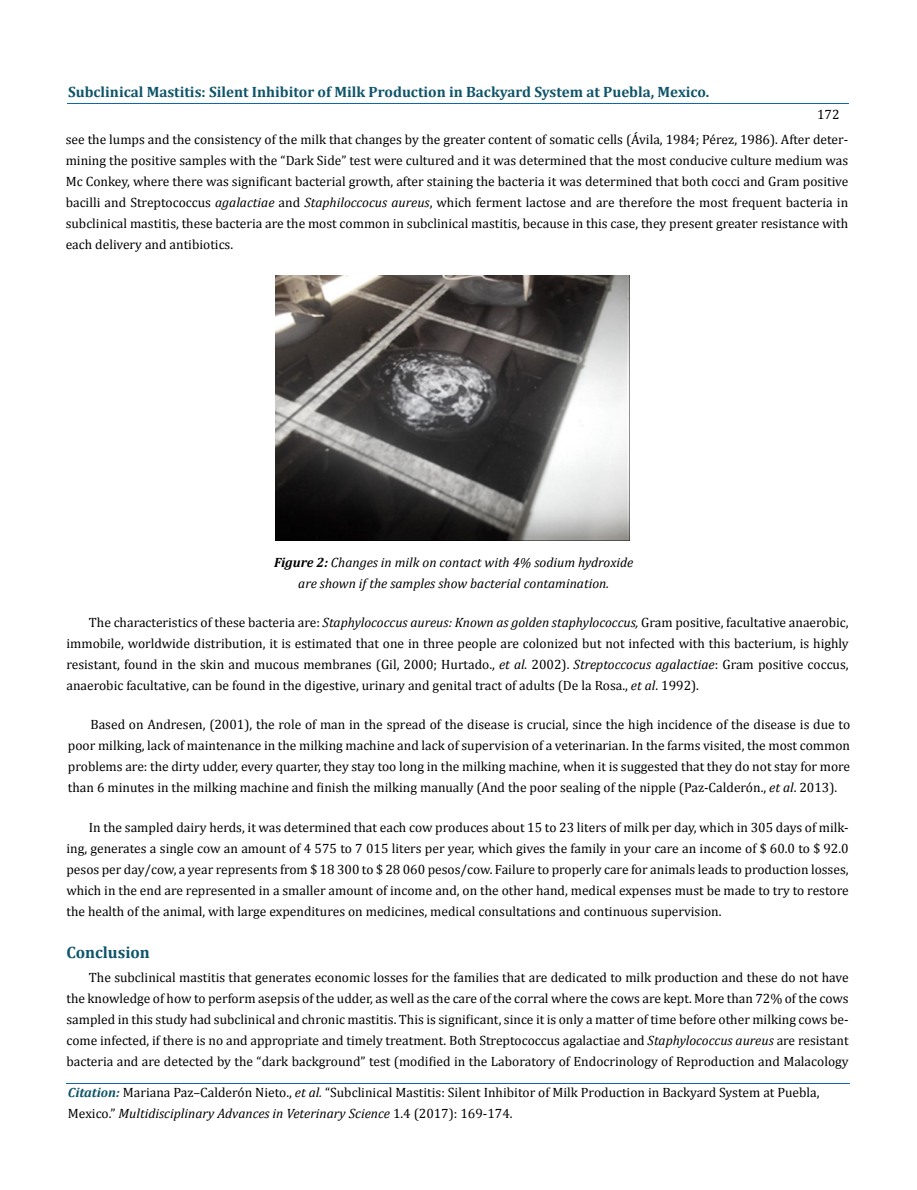
<style>
.page{position:relative;width:917px;height:1190px;background:#fff}
.page>*{position:absolute;margin:0;border:0;box-sizing:border-box;transform-origin:0 0}
.t1{font:700 16.5px "Cambria";color:#0e546a}
.t2{font:700 15px "Cambria";color:#0e546a}
.t3{font:13.5px/21px "Cambria";color:#000;text-align:justify}
.t4{font:italic 13.5px/21px "Cambria";color:#000;text-align:center}
.s1{font-style:italic}
.s2{font-weight:700}
.s3{font-weight:700;font-style:italic;font-size:13.35px;color:#0e546a}
</style>
<div class="page">
<hr style="left:66px;top:1083px;width:783px;height:1px;background:#0d66b1">
<hr style="left:67px;top:103px;width:782px;height:1px;background:#0d66b1">
<img style="left:275px;top:275px;width:354px;height:265px">
<p class="t2" style="left:68px;top:83px;width:643px">Subclinical Mastitis: Silent Inhibitor of Milk Production in Backyard System at Puebla, Mexico.</p>
<p class="t3" style="left:817px;top:104px;width:24px">172</p>
<p class="t3" style="left:66px;top:129px;width:784px">see the lumps and the consistency of the milk that changes by the greater content of somatic cells (Ávila, 1984; Pérez, 1986). After deter&shy;mining the positive samples with the “Dark Side” test were cultured and it was determined that the most conducive culture medium was Mc Conkey, where there was significant bacterial growth, after staining the bacteria it was determined that both cocci and Gram positive bacilli and Streptococcus <span class="s1">agalactiae</span> and <span class="s1">Staphiloccocus aureus</span>, which ferment lactose and are therefore the most frequent bacteria in subclinical mastitis, these bacteria are the most common in subclinical mastitis, because in this case, they present greater resistance with each delivery and antibiotics.</p>
<p class="t4" style="left:274px;top:551px;width:361px"><span class="s2">Figure 2:</span> Changes in milk on contact with 4% sodium hydroxide are shown if the samples show bacterial contamination.</p>
<p class="t3" style="left:66px;top:611px;width:783px;text-indent:23px">The characteristics of these bacteria are: <span class="s1">Staphylococcus aureus: Known as golden staphylococcus,</span> Gram positive, facultative anaerobic, immobile, worldwide distribution, it is estimated that one in three people are colonized but not infected with this bacterium, is highly resistant, found in the skin and mucous membranes (Gil, 2000; Hurtado., <span class="s1">et al.</span> 2002). <span class="s1">Streptoccocus agalactiae</span>: Gram positive coccus, anaerobic facultative, can be found in the digestive, urinary and genital tract of adults (De la Rosa., <span class="s1">et al</span>. 1992).</p>
<p class="t3" style="left:68px;top:713px;width:783px;text-indent:23px">Based on Andresen, (2001), the role of man in the spread of the disease is crucial, since the high incidence of the disease is due to poor milking, lack of maintenance in the milking machine and lack of supervision of a veterinarian. In the farms visited, the most common problems are: the dirty udder, every quarter, they stay too long in the milking machine, when it is suggested that they do not stay for more than 6 minutes in the milking machine and finish the milking manually (And the poor sealing of the nipple (Paz-Calderón., <span class="s1">et al</span>. 2013).</p>
<p class="t3" style="left:66px;top:817px;width:783px;text-indent:23px">In the sampled dairy herds, it was determined that each cow produces about 15 to 23 liters of milk per day, which in 305 days of milk&shy;ing, generates a single cow an amount of 4 575 to 7 015 liters per year, which gives the family in your care an income of $ 60.0 to $ 92.0 pesos per day/cow, a year represents from $ 18 300 to $ 28 060 pesos/cow. Failure to properly care for animals leads to production losses, which in the end are represented in a smaller amount of income and, on the other hand, medical expenses must be made to try to restore the health of the animal, with large expenditures on medicines, medical consultations and continuous supervision.</p>
<p class="t1" style="left:66px;top:942px;width:85px">Conclusion</p>
<p class="t3" style="left:66px;top:967px;width:783px;text-indent:23px">The subclinical mastitis that generates economic losses for the families that are dedicated to milk production and these do not have the knowledge of how to perform asepsis of the udder, as well as the care of the corral where the cows are kept. More than 72% of the cows sampled in this study had subclinical and chronic mastitis. This is significant, since it is only a matter of time before other milking cows be&shy;come infected, if there is no and appropriate and timely treatment. Both Streptococcus agalactiae and <span class="s1">Staphylococcus aureus</span> are resistant bacteria and are detected by the “dark background” test (modified in the Laboratory of Endocrinology of Reproduction and Malacology</p>
<p class="t3" style="left:68px;top:1081px;width:753px"><span class="s3">Citation:</span> Mariana Paz–Calderón Nieto., <span class="s1">et al.</span> “Subclinical Mastitis: Silent Inhibitor of Milk Production in Backyard System at Puebla,<br>Mexico.” <span class="s1">Multidisciplinary Advances in Veterinary Science</span> 1.4 (2017): 169-174.</p>
</div>
